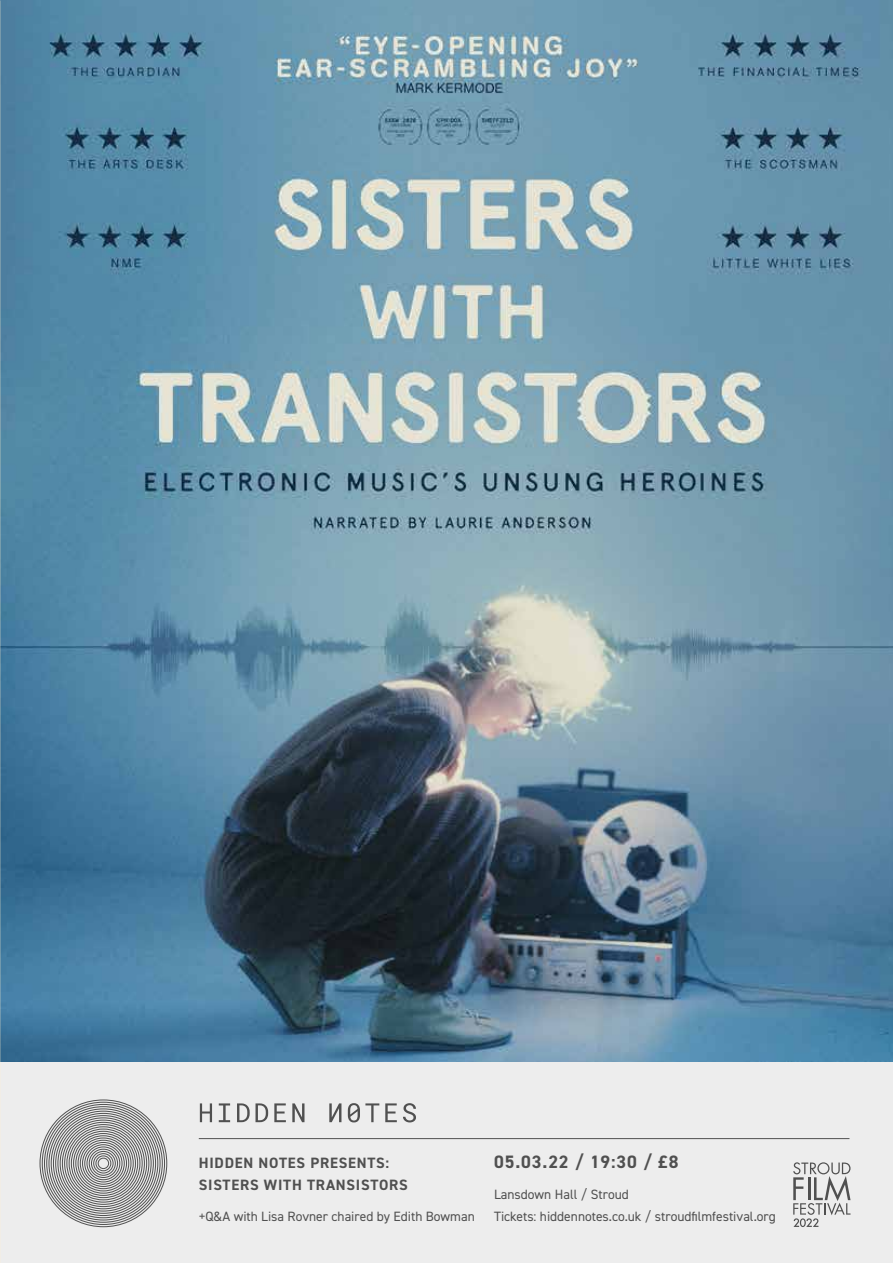
<style>
.page{position:relative;width:893px;height:1263px;background:#fff}
.page>*{position:absolute;margin:0;border:0;box-sizing:border-box;transform-origin:0 0}
.t1{font:700 18px "DIN2014";letter-spacing:.05em;color:#505050}
.t2{font:700 15px/22.5px "DIN2014";letter-spacing:.05em;color:#505050}
.t3{font:13.5px/22px "DIN2014";color:#505050}
</style>
<div class="page">
<div style="left:0;top:1062px;width:893px;height:201px;background:#ededed"></div>
<img style="left:0;top:0;width:893px;height:1062px">
<svg style="left:39px;top:1099px;width:128px;height:128px"></svg>
<svg style="left:200px;top:1103px;width:12px;height:19px"></svg>
<svg style="left:219px;top:1103px;width:11px;height:19px"></svg>
<svg style="left:237px;top:1103px;width:31px;height:19px"></svg>
<svg style="left:274px;top:1103px;width:12px;height:19px"></svg>
<svg style="left:292px;top:1103px;width:12px;height:19px"></svg>
<svg style="left:329px;top:1103px;width:12px;height:19px"></svg>
<svg style="left:348px;top:1103px;width:31px;height:19px"></svg>
<svg style="left:385px;top:1103px;width:12px;height:19px"></svg>
<svg style="left:403px;top:1103px;width:13px;height:19px"></svg>
<hr style="left:199px;top:1138px;width:650px;height:1px;background:#505050">
<svg style="left:793px;top:1162px;width:57px;height:65px"></svg>
<p class="t2" style="left:199px;top:1151px;width:210px">HIDDEN NOTES PRESENTS:<br>SISTERS WITH TRANSISTORS</p>
<p class="t3" style="left:199px;top:1205px;width:278px">+Q&amp;A with Lisa Rovner chaired by Edith Bowman</p>
<h1 class="t1" style="left:494px;top:1150px;width:186px">05.03.22 / 19:30 / £8</h1>
<p class="t3" style="left:494px;top:1183px;width:283px">Lansdown Hall / Stroud<br>Tickets: hiddennotes.co.uk / stroudfilmfestival.org</p>
</div>
